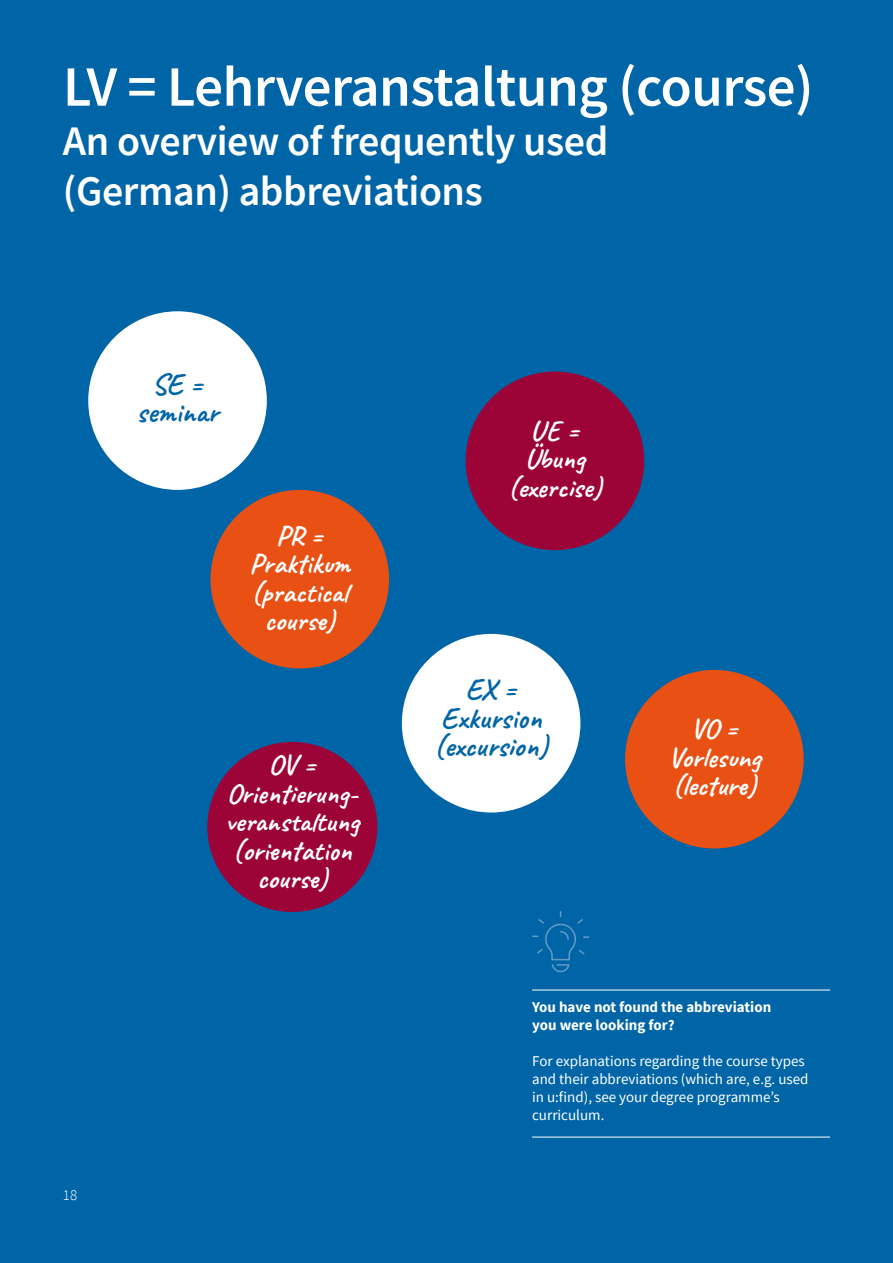
<style>
.page{position:relative;width:893px;height:1263px;background:#0065a6}
.page>*{position:absolute;margin:0;border:0;box-sizing:border-box;transform-origin:0 0}
.Ebene_2___Headline_weiß__H3{font:600 57px "Source Sans Pro";letter-spacing:-.01em;color:#fff}
.Ebene_2___Headline_weiß_2__Zeile__H3{font:600 42px/49.5px "Source Sans Pro";letter-spacing:-.01em;color:#fff}
.Bubble_Text_weiß_24pt__P{font:700 30px/28.5px "Caveat";color:#0065a6;text-align:center}
.Bubble_Text_weiß_18pt__P{font:700 28.5px/28.5px "Caveat";color:#fff;text-align:center}
.Bubble_Text_weiß_24pt__P-2{font:700 28.5px/28.5px "Caveat";color:#fff;text-align:center}
.Tipps_weiß__P{font:15px/18px "Source Sans Pro";color:#fff}
.Tipps_weiß__P-2{font:700 15px/18px "Source Sans Pro";color:#fff}
.Fließtext_10_12__P{font:300 15px "Source Sans Pro";color:#fff}
</style>
<div class="page">
<hr style="left:532px;top:990px;width:298px;height:1px;background:#fff">
<hr style="left:532px;top:1137px;width:298px;height:1px;background:#fff">
<svg style="left:532px;top:911px;width:58px;height:62px"></svg>
<div style="left:625px;top:670px;width:179px;height:178px;background:#e85113;border-radius:50%"></div>
<div style="left:88px;top:311px;width:179px;height:179px;background:#fff;border-radius:50%"></div>
<div style="left:466px;top:371px;width:178px;height:179px;background:#9c0437;border-radius:50%"></div>
<div style="left:207px;top:742px;width:170px;height:170px;background:#9c0437;border-radius:50%"></div>
<div style="left:402px;top:634px;width:178px;height:178px;background:#fff;border-radius:50%"></div>
<div style="left:210px;top:490px;width:179px;height:178px;background:#e85113;border-radius:50%"></div>
<h3 class="Ebene_2___Headline_weiß__H3" style="left:63px;top:49px;width:752px">LV = Lehrveranstaltung (course)</h3>
<h3 class="Ebene_2___Headline_weiß_2__Zeile__H3" style="left:63px;top:116px;width:547px">An overview of frequently used (German) abbreviations</h3>
<p class="Bubble_Text_weiß_24pt__P" style="left:137px;top:369px;width:83px">SE = seminar</p>
<p class="Bubble_Text_weiß_18pt__P" style="left:250px;top:521px;width:101px">PR =<br>Praktikum (practical course)</p>
<p class="Bubble_Text_weiß_18pt__P" style="left:225px;top:750px;width:135px">OV =<br>Orientierung&shy;veranstaltung (orientation course)</p>
<p class="Fließtext_10_12__P" style="left:63px;top:1186px;width:16px">18</p>
<p class="Bubble_Text_weiß_18pt__P" style="left:508px;top:416px;width:95px">UE =<br>Übung (exercise)</p>
<p class="Bubble_Text_weiß_24pt__P" style="left:434px;top:675px;width:115px">EX =<br>Exkursion (excursion)</p>
<p class="Bubble_Text_weiß_24pt__P-2" style="left:668px;top:714px;width:94px">VO =<br>Vorlesung (lecture)</p>
<p class="Tipps_weiß__P-2" style="left:532px;top:997px;width:241px">You have not found the abbreviation you were looking for?</p>
<p class="Tipps_weiß__P" style="left:532px;top:1051px;width:278px">For explanations regarding the course types and their abbreviations (which are, e.g. used in u:find), see your degree programme’s curriculum.</p>
</div>
